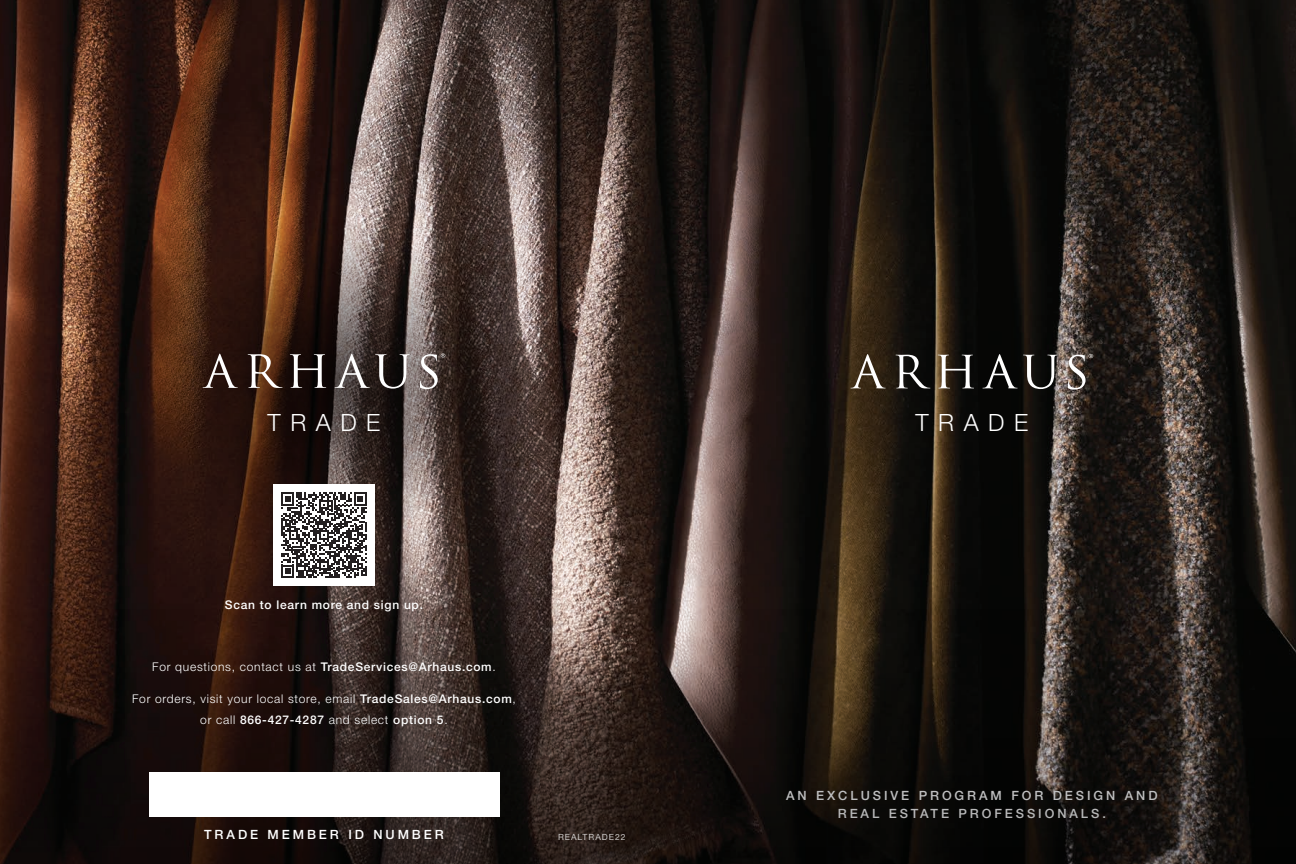
<style>
.page{position:relative;width:1296px;height:864px;background:#fff}
.page>*{position:absolute;margin:0;border:0;box-sizing:border-box;transform-origin:0 0}
.t1{font:300 23.85px "Helvetica Neue LT Std";letter-spacing:.4em;color:#fff}
.SMALL_CAPS_HEADER{font:500 12.75px/18px "Helvetica Neue LT Std";letter-spacing:.23em;color:#fff;text-align:center}
.BODY_COPY_-_WHITE__C{font:300 12px/21px "Helvetica Neue LT Std";letter-spacing:.06em;color:#fff;text-align:center}
.SMALL_HEADER_-_WHITE{font:500 12px "Helvetica Neue LT Std";letter-spacing:.06em;color:#fff}
.t2{font:8.55px "Helvetica Neue LT Std";letter-spacing:.12em;color:#fff}
.s1{font-weight:500}
</style>
<div class="page">
<img style="left:0;top:0;width:1296px;height:609px">
<svg style="left:896px;top:355px;width:34px;height:33px"></svg>
<svg style="left:851px;top:354px;width:35px;height:34px"></svg>
<svg style="left:938px;top:355px;width:36px;height:33px"></svg>
<svg style="left:1068px;top:354px;width:25px;height:36px"></svg>
<svg style="left:982px;top:354px;width:76px;height:35px;background:#3a3937"></svg>
<svg style="left:648px;top:609px;width:648px;height:255px;background:#1d1713"></svg>
<svg style="left:0;top:609px;width:648px;height:255px;background:#291c18"></svg>
<svg style="left:171px;top:218px;width:324px;height:324px;background:#433029"></svg>
<svg style="left:248px;top:354px;width:35px;height:34px"></svg>
<svg style="left:203px;top:354px;width:35px;height:34px"></svg>
<svg style="left:290px;top:354px;width:36px;height:34px"></svg>
<svg style="left:420px;top:353px;width:25px;height:36px"></svg>
<svg style="left:335px;top:354px;width:75px;height:35px;background:#5b5452"></svg>
<div style="left:149px;top:773px;width:350px;height:44px;background:#fff"></div>
<div style="left:273px;top:485px;width:102px;height:101px;background:#fff"></div>
<svg style="left:281px;top:492px;width:86px;height:86px"></svg>
<p class="t1" style="left:268px;top:408px;width:114px">TRADE</p>
<p class="SMALL_HEADER_-_WHITE" style="left:225px;top:597px;width:200px">Scan to learn more and sign up.</p>
<p class="BODY_COPY_-_WHITE__C" style="left:152px;top:656px;width:345px">For questions, contact us at <span class="s1">TradeServices@Arhaus.com</span>.</p>
<p class="BODY_COPY_-_WHITE__C" style="left:132px;top:688px;width:385px">For orders, visit your local store, email <span class="s1">TradeSales@Arhaus.com</span>, or call <span class="s1">866-427-4287</span> and select <span class="s1">option 5</span>.</p>
<p class="SMALL_CAPS_HEADER" style="left:204px;top:825px;width:241px">TRADE MEMBER ID NUMBER</p>
<p class="t2" style="left:558px;top:831px;width:69px">REALTRADE22</p>
<p class="t1" style="left:915px;top:408px;width:114px">TRADE</p>
<p class="SMALL_CAPS_HEADER" style="left:786px;top:786px;width:373px">AN EXCLUSIVE PROGRAM FOR DESIGN AND<br>REAL ESTATE PROFESSIONALS.</p>
</div>
